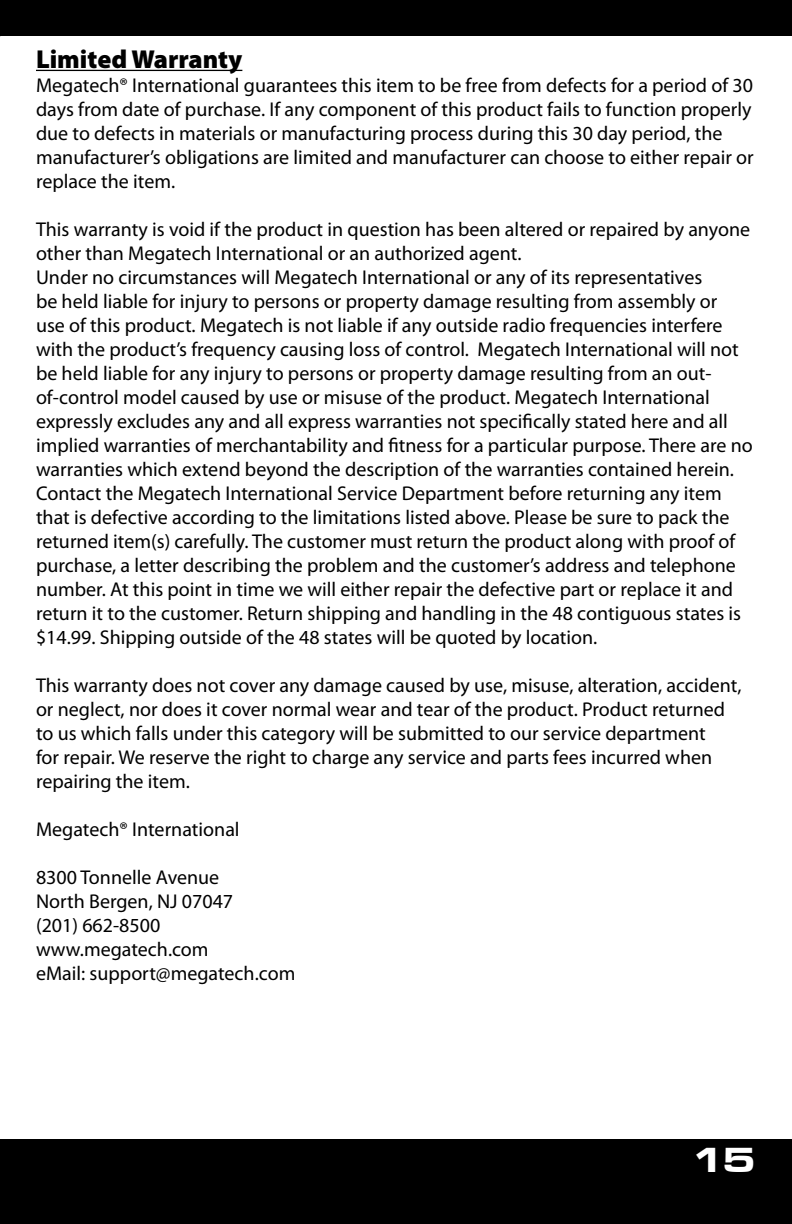
<style>
.page{position:relative;width:792px;height:1224px;background:#fff}
.page>*{position:absolute;margin:0;border:0;box-sizing:border-box;transform-origin:0 0}
.t1{font:36px "Eurostile T Blac Exte";color:#fff}
.t2{font:900 26px "Myriad Pro";color:#000}
.t3{font:20px/24px "Myriad Pro";color:#000}
</style>
<div class="page">
<div style="left:0;top:1140px;width:792px;height:84px;background:#000"></div>
<div style="left:0;top:0;width:792px;height:36px;background:#000"></div>
<hr style="left:36px;top:70px;width:206px;height:1px;background:#000">
<h2 class="t2" style="left:36px;top:44px;width:208px">Limited Warranty</h2>
<p class="t3" style="left:36px;top:73px;width:719px">Megatech® International guarantees this item to be free from defects for a period of 30 days from date of purchase. If any component of this product fails to function properly due to defects in materials or manufacturing process during this 30 day period, the manufacturer’s obligations are limited and manufacturer can choose to either repair or replace the item.</p>
<p class="t3" style="left:36px;top:217px;width:718px">This warranty is void if the product in question has been altered or repaired by anyone other than Megatech International or an authorized agent.<br>Under no circumstances will Megatech International or any of its representatives<br>be held liable for injury to persons or property damage resulting from assembly or<br>use of this product. Megatech is not liable if any outside radio frequencies interfere with the product’s frequency causing loss of control. Megatech International will not be held liable for any injury to persons or property damage resulting from an out&shy;of-control model caused by use or misuse of the product. Megatech International expressly excludes any and all express warranties not specifically stated here and all implied warranties of merchantability and fitness for a particular purpose. There are no warranties which extend beyond the description of the warranties contained herein.<br>Contact the Megatech International Service Department before returning any item that is defective according to the limitations listed above. Please be sure to pack the returned item(s) carefully. The customer must return the product along with proof of purchase, a letter describing the problem and the customer’s address and telephone number. At this point in time we will either repair the defective part or replace it and return it to the customer. Return shipping and handling in the 48 contiguous states is $14.99. Shipping outside of the 48 states will be quoted by location.</p>
<p class="t3" style="left:36px;top:673px;width:707px">This warranty does not cover any damage caused by use, misuse, alteration, accident, or neglect, nor does it cover normal wear and tear of the product. Product returned to us which falls under this category will be submitted to our service department<br>for repair. We reserve the right to charge any service and parts fees incurred when repairing the item.</p>
<p class="t3" style="left:36px;top:817px;width:205px">Megatech® International</p>
<p class="t3" style="left:36px;top:865px;width:261px">8300 Tonnelle Avenue<br>North Bergen, NJ 07047<br>(201) 662-8500 www.megatech.com<br>eMail: support@megatech.com</p>
<h1 class="t1" style="left:691px;top:1139px;width:66px">15</h1>
</div>
